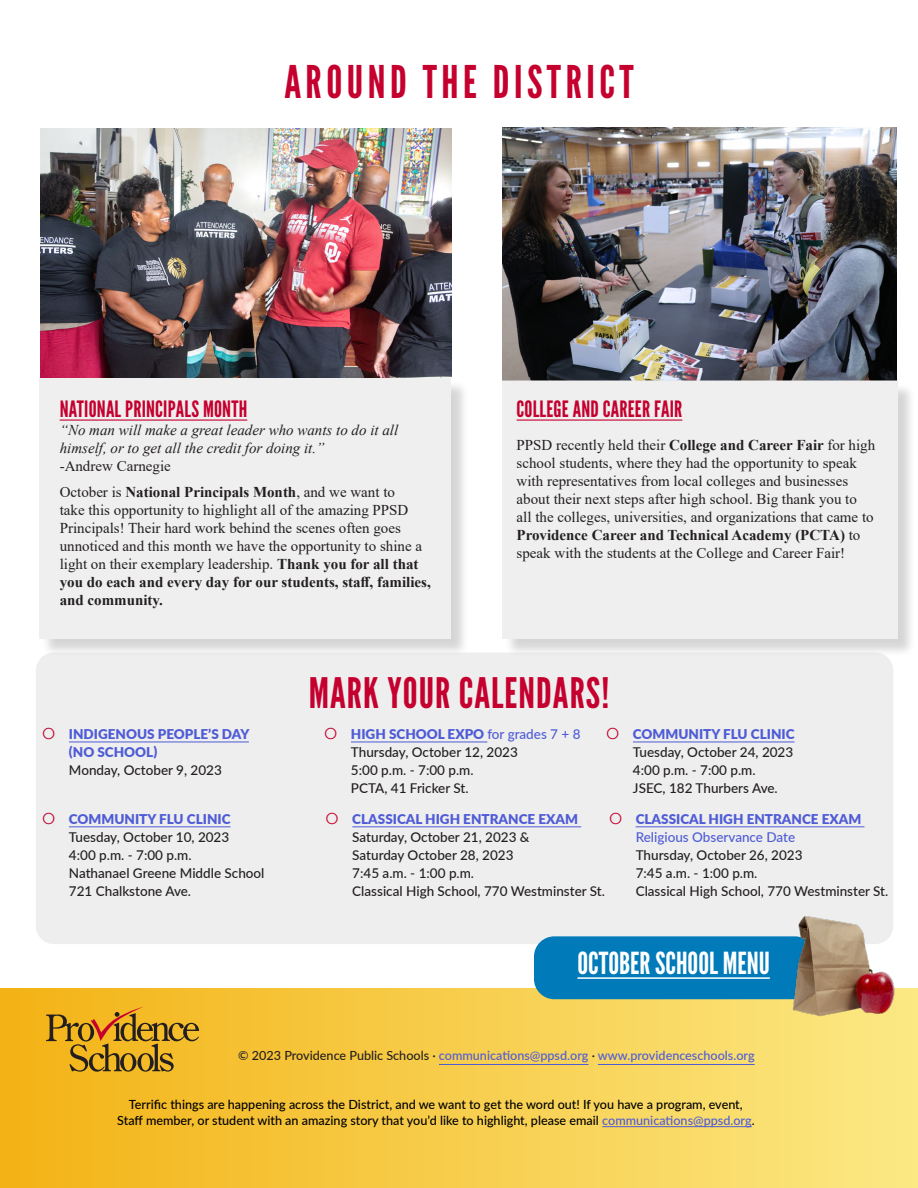
<style>
.page{position:relative;width:918px;height:1188px;background:#fff}
.page>*{position:absolute;margin:0;border:0;box-sizing:border-box;transform-origin:0 0}
.League_Gothic_24pt_B{font:45px "League Gothic";letter-spacing:.1em;color:#c5002e}
.League_Gothic_24pt_B-2{font:42px "League Gothic";letter-spacing:.025em;color:#c5002e}
.League_Gothic_32pt_B{font:30.3px "League Gothic";color:#fff}
.Lato_Light_8pt_Black{font:22.5px "League Gothic";letter-spacing:.01em;color:#c5002e}
.Lato_Light_8pt_Black-2{font:15px/18px "Times New Roman";color:#231f20}
.Lato_Light_8pt_Black-3{font:italic 15px/18px "Times New Roman";color:#231f20}
.t1{font:500 13.5px/18px "Lato";color:#231f20}
.t2{font:900 13.5px/18px "Lato";color:#4f5cd6}
.League_Gothic_18pt_W{font:500 12.6px "Lato";color:#000}
.Lato_Light_10pt_Whit{font:500 12.6px "Lato";color:#4f5cd6}
.s1{font-weight:700}
.s2{font-weight:500;color:#231f20}
.s3{font-weight:900;color:#4f5cd6}
.s4{color:#4f5cd6}
.s5{color:#231f20}
</style>
<div class="page">
<div style="left:0;top:989px;width:918px;height:199px;background:linear-gradient(to right,#f3b215,#fbe984)"></div>
<svg style="left:46px;top:1007px;width:153px;height:65px;background:#c99722"></svg>
<hr style="left:602px;top:1126px;width:150px;height:1px;background:#4f5cd6">
<hr style="left:439px;top:1064px;width:150px;height:1px;background:#4f5cd6">
<hr style="left:598px;top:1064px;width:157px;height:1px;background:#4f5cd6">
<div style="left:36px;top:652px;width:857px;height:292px;background:#eee;border-radius:18px"></div>
<hr style="left:69px;top:742px;width:180px;height:1px;background:#4f5cd6">
<hr style="left:351px;top:742px;width:136px;height:1px;background:#4f5cd6">
<hr style="left:633px;top:742px;width:162px;height:1px;background:#4f5cd6">
<hr style="left:69px;top:826px;width:162px;height:1px;background:#4f5cd6">
<hr style="left:352px;top:826px;width:229px;height:1px;background:#4f5cd6">
<hr style="left:636px;top:826px;width:229px;height:1px;background:#4f5cd6">
<img style="left:502px;top:127px;width:395px;height:253px">
<div style="left:42px;top:380px;width:428px;height:277px;background:#231f20;opacity:.35"></div>
<div style="left:39px;top:378px;width:412px;height:261px;background:#efefef"></div>
<hr style="left:60px;top:419px;width:187px;height:2px;background:#c5002e">
<img style="left:40px;top:128px;width:412px;height:250px">
<div style="left:505px;top:383px;width:411px;height:274px;background:#231f20;opacity:.35"></div>
<div style="left:502px;top:380px;width:395px;height:259px;background:#efefef"></div>
<hr style="left:517px;top:419px;width:165px;height:2px;background:#c5002e">
<div style="left:534px;top:936px;width:281px;height:63px;background:#007ab9;border-radius:20px"></div>
<hr style="left:577px;top:977px;width:193px;height:2px;background:#fff">
<img style="left:780px;top:916px;width:129px;height:103px">
<p class="League_Gothic_24pt_B" style="left:284px;top:55px;width:351px">AROUND THE DISTRICT</p>
<p class="Lato_Light_8pt_Black" style="left:60px;top:396px;width:189px">NATIONAL PRINCIPALS MONTH</p>
<p class="Lato_Light_8pt_Black-3" style="left:60px;top:421px;width:340px">“No man will make a great leader who wants to do it all himself, or to get all the credit for doing it.”</p>
<p class="Lato_Light_8pt_Black-2" style="left:60px;top:457px;width:113px">-Andrew Carnegie</p>
<p class="Lato_Light_8pt_Black-2" style="left:60px;top:482px;width:373px">October is <span class="s1">National Principals Month</span>, and we want to<br>take this opportunity to highlight all of the amazing PPSD Principals! Their hard work behind the scenes often goes unnoticed and this month we have the opportunity to shine a light on their exemplary leadership. <span class="s1">Thank you for all that you do each and every day for our students, staff, families, and community.</span></p>
<p class="Lato_Light_8pt_Black" style="left:517px;top:396px;width:167px">COLLEGE AND CAREER FAIR</p>
<p class="Lato_Light_8pt_Black-2" style="left:517px;top:436px;width:360px">PPSD recently held their <span class="s1">College and Career Fair</span> for high school students, where they had the opportunity to speak with representatives from local colleges and businesses about their next steps after high school. Big thank you to all the colleges, universities, and organizations that came to <span class="s1">Providence Career and Technical Academy (PCTA)</span> to speak with the students at the College and Career Fair!</p>
<p class="League_Gothic_24pt_B-2" style="left:309px;top:668px;width:302px">MARK YOUR CALENDARS!</p>
<p class="t2" style="left:69px;top:724px;width:182px">INDIGENOUS PEOPLE’S DAY (NO SCHOOL)<br><span class="s2">Monday, October 9, 2023</span></p>
<p class="t1" style="left:351px;top:724px;width:231px"><span class="s3">HIGH SCHOOL EXPO</span> <span class="s4">for grades 7 + 8<br></span>Thursday, October 12, 2023<br>5:00 p.m. - 7:00 p.m.<br>PCTA, 41 Fricker St.</p>
<p class="t1" style="left:633px;top:724px;width:163px"><span class="s3">COMMUNITY FLU CLINIC<br></span>Tuesday, October 24, 2023<br>4:00 p.m. - 7:00 p.m.<br>JSEC, 182 Thurbers Ave.</p>
<p class="t1" style="left:69px;top:809px;width:197px"><span class="s3">COMMUNITY FLU CLINIC<br></span>Tuesday, October 10, 2023<br>4:00 p.m. - 7:00 p.m.<br>Nathanael Greene Middle School<br>721 Chalkstone Ave.</p>
<p class="t1" style="left:352px;top:809px;width:254px"><span class="s3">CLASSICAL HIGH ENTRANCE EXAM<br></span>Saturday, October 21, 2023 &amp;<br>Saturday October 28, 2023<br>7:45 a.m. - 1:00 p.m.<br>Classical High School, 770 Westminster St.</p>
<p class="t1" style="left:636px;top:809px;width:254px"><span class="s3">CLASSICAL HIGH ENTRANCE EXAM<br></span><span class="s4">Religious Observance Date<br></span>Thursday, October 26, 2023<br>7:45 a.m. - 1:00 p.m.<br>Classical High School, 770 Westminster St.</p>
<p class="League_Gothic_32pt_B" style="left:577px;top:945px;width:194px">OCTOBER SCHOOL MENU</p>
<p class="Lato_Light_10pt_Whit" style="left:238px;top:1047px;width:518px"><span class="s5">© 2023 Providence Public Schools ·</span> communications@ppsd.org <span class="s5">·</span> www.providenceschools.org</p>
<p class="League_Gothic_18pt_W" style="left:129px;top:1096px;width:615px">Terrific things are happening across the District, and we want to get the word out! If you have a program, event,</p>
<p class="League_Gothic_18pt_W" style="left:117px;top:1112px;width:639px">Staff member, or student with an amazing story that you’d like to highlight, please email <span class="s4">communications@ppsd.org</span>.</p>
</div>
